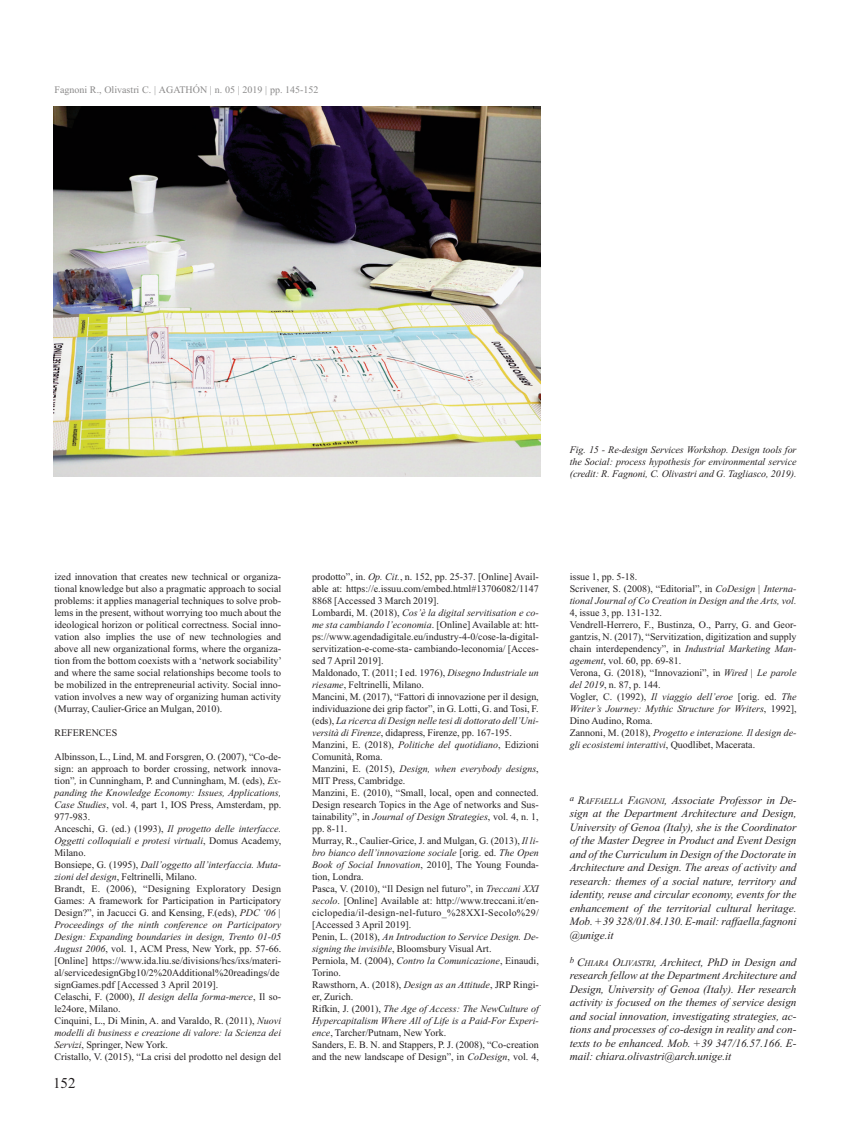
<style>
.page{position:relative;width:851px;height:1134px;background:#fff}
.page>*{position:absolute;margin:0;border:0;box-sizing:border-box;transform-origin:0 0}
.t1{font:15px "Times New Roman";color:#231f20}
.t2{font:italic 11.25px/13.5px "Times New Roman";letter-spacing:-.005em;color:#231f20;text-align:justify}
.t3{font:10px/12px "Times New Roman";color:#231f20}
.t4{font:italic 10px/12px "Times New Roman";letter-spacing:-.005em;color:#231f20}
.t5{font:10px "Times New Roman";color:#8a8989}
.s1{font-style:italic}
.s2{font-style:normal}
.s3{font-size:8.5px}
</style>
<div class="page">
<img style="left:53px;top:106px;width:487px;height:370px">
<p class="t5" style="left:54px;top:83px;width:266px">Fagnoni R., Olivastri C. | AGATHÓN | n. 05 | 2019 | pp. 145-152</p>
<p class="t4" style="left:569px;top:443px;width:228px;text-align:justify">Fig. 15 - Re-design Services Workshop. Design tools for the Social: process hypothesis for environmental service (credit: R. Fagnoni, C. Olivastri and G. Tagliasco, 2019).</p>
<p class="t3" style="left:54px;top:571px;width:229px;text-align:justify">ized innovation that creates new technical or organiza&shy;tional knowledge but also a pragmatic approach to social problems: it applies managerial techniques to solve prob&shy;lems in the present, without worrying too much about the ideological horizon or political correctness. Social inno&shy;vation also implies the use of new technologies and above all new organizational forms, where the organiza&shy;tion from the bottom coexists with a ‘network sociability’ and where the same social relationships become tools to be mobilized in the entrepreneurial activity. Social inno&shy;vation involves a new way of organizing human activity (Murray, Caulier-Grice an Mulgan, 2010).</p>
<p class="t3" style="left:54px;top:727px;width:64px">REFERENCES</p>
<p class="t3" style="left:54px;top:751px;width:228px">Albinsson, L., Lind, M. and Forsgren, O. (2007), “Co-de&shy;sign: an approach to border crossing, network innova&shy;tion”<span class="s1">,</span> in Cunningham, P. and Cunningham, M. (eds), <span class="s1">Ex&shy;panding the Knowledge Economy: Issues, Applications, Case Studies</span>, vol. 4, part 1, IOS Press, Amsterdam, pp.<br>977-983.<br>Anceschi, G. (ed.) (1993), <span class="s1">Il progetto delle interfacce.<br>Oggetti colloquiali e protesi virtuali</span>, Domus Academy, Milano.<br>Bonsiepe, G. (1995), <span class="s1">Dall’oggetto all’interfaccia. Muta&shy;zioni del design</span>, Feltrinelli, Milano.<br>Brandt, E. (2006), “Designing Exploratory Design Games: A framework for Participation in Participatory Design?”, in Jacucci G. and Kensing, F.(eds), <span class="s1">PDC ‘06 | Proceedings of the ninth conference on Participatory Design: Expanding boundaries in design, Trento 01-05<br>August 2006</span>, vol. 1, ACM Press, New York, pp. 57-66. [Online] https://www.ida.liu.se/divisions/hcs/ixs/materi&shy;al/servicedesignGbg10/2%20Additional%20readings/de signGames.pdf [Accessed 3 April 2019].<br>Celaschi, F. (2000), <span class="s1">Il design della forma-merce</span>, Il so&shy;le24ore, Milano.<br>Cinquini, L., Di Minin, A. and Varaldo, R. (2011), <span class="s1">Nuovi modelli di business e creazione di valore: la Scienza dei Servizi</span>, Springer, New York.<br>Cristallo, V. (2015), “La crisi del prodotto nel design del</p>
<h1 class="t1" style="left:53px;top:1072px;width:24px">152</h1>
<p class="t3" style="left:312px;top:571px;width:228px">prodotto”, in. <span class="s1">Op. Cit.</span>, n. 152, pp. 25-37. [Online] Avail&shy;able at: https://e.issuu.com/embed.html#13706082/1147<br>8868 [Accessed 3 March 2019].<br>Lombardi, M. (2018), <span class="s1">Cos’è la digital servitisation e co&shy;me sta cambiando l’economia</span>. [Online] Available at: htt&shy;ps://www.agendadigitale.eu/industry-4-0/cose-la-digital&shy;servitization-e-come-sta- cambiando-leconomia/ [Acces&shy;sed 7 April 2019].<br>Maldonado, T. (2011; I ed. 1976), <span class="s1">Disegno Industriale un riesame</span>, Feltrinelli, Milano.<br>Mancini, M. (2017), “Fattori di innovazione per il design, individuazione dei grip factor”, in G. Lotti, G. and Tosi, F. (eds), <span class="s1">La ricerca di Design nelle tesi di dottorato dell’Uni&shy;versità di Firenze</span>, didapress, Firenze, pp. 167-195.<br>Manzini, E. (2018), <span class="s1">Politiche del quotidiano</span>, Edizioni Comunità, Roma.<br>Manzini, E. (2015), <span class="s1">Design, when everybody designs</span>, MIT Press, Cambridge.<br>Manzini, E. (2010), “Small, local, open and connected.<br>Design research Topics in the Age of networks and Sus&shy;tainability”, in <span class="s1">Journal of Design Strategies</span>, vol. 4, n. 1, pp. 8-11.<br>Murray, R., Caulier-Grice, J. and Mulgan, G. (2013), <span class="s1">Il li&shy;bro bianco dell’innovazione sociale</span> [orig. ed. <span class="s1">The Open Book of Social Innovation</span>, 2010], The Young Founda&shy;tion, Londra.<br>Pasca, V. (2010), “Il Design nel futuro”, in <span class="s1">Treccani XXI secolo</span>. [Online] Available at: http://www.treccani.it/en&shy;ciclopedia/il-design-nel-futuro_%28XXI-Secolo%29/ [Accessed 3 April 2019].<br>Penin, L. (2018), <span class="s1">An Introduction to Service Design. De&shy;signing the invisible</span>, Bloomsbury Visual Art.<br>Perniola, M. (2004), <span class="s1">Contro la Comunicazione</span>, Einaudi, Torino.<br>Rawsthorn, A. (2018), <span class="s1">Design as an Attitude</span>, JRP Ringi&shy;er, Zurich.<br>Rifkin, J. (2001), <span class="s1">The Age of Access: The NewCulture of Hypercapitalism Where All of Life is a Paid-For Experi&shy;ence</span>, Tarcher/Putnam, New York.<br>Sanders, E. B. N. and Stappers, P. J. (2008), “Co-creation and the new landscape of Design”, in <span class="s1">CoDesign</span>, vol. 4,</p>
<p class="t4" style="left:569px;top:571px;width:228px"><span class="s2">issue 1, pp. 5-18.<br>Scrivener, S. (2008), “Editorial”, in</span> CoDesign | Interna&shy;tional Journal of Co Creation in Design and the Arts, vol.</p>
<p class="t3" style="left:569px;top:607px;width:228px">4, issue 3, pp. 131-132.<br>Vendrell-Herrero, F., Bustinza, O., Parry, G. and Geor&shy;gantzis, N. (2017), “Servitization, digitization and supply chain interdependency”, in <span class="s1">Industrial Marketing Man&shy;agement</span>, vol. 60, pp. 69-81.<br>Verona, G. (2018), “Innovazioni”, in <span class="s1">Wired | Le parole del 2019</span>, n. 87, p. 144.<br>Vogler, C. (1992), <span class="s1">Il viaggio dell’eroe</span> [orig. ed. <span class="s1">The Writer’s Journey: Mythic Structure for Writers</span>, 1992], Dino Audino, Roma.<br>Zannoni, M. (2018), <span class="s1">Progetto e interazione. Il design de&shy;gli ecosistemi interattivi</span>, Quodlibet, Macerata.</p>
<p class="t2" style="left:569px;top:793px;width:228px"><sup>a</sup> R<span class="s3">AFFAELLA</span> F<span class="s3">AGNONI</span>, Associate Professor in De&shy;sign at the Department Architecture and Design, University of Genoa (Italy), she is the Coordinator of the Master Degree in Product and Event Design and of the Curriculum in Design of the Doctorate in Architecture and Design. The areas of activity and research: themes of a social nature, territory and identity, reuse and circular economy, events for the enhancement of the territorial cultural heritage.<br>Mob. +39 328/01.84.130. E-mail: raffaella.fagnoni @unige.it</p>
<p class="t2" style="left:569px;top:955px;width:228px"><sup>b</sup> C<span class="s3">HIARA</span> O<span class="s3">LIVASTRI</span>, Architect, PhD in Design and research fellow at the Department Architecture and Design, University of Genoa (Italy). Her research activity is focused on the themes of service design and social innovation, investigating strategies, ac&shy;tions and processes of co-design in reality and con&shy;texts to be enhanced. Mob. +39 347/16.57.166. E&shy;mail: chiara.olivastri@arch.unige.it</p>
</div>
